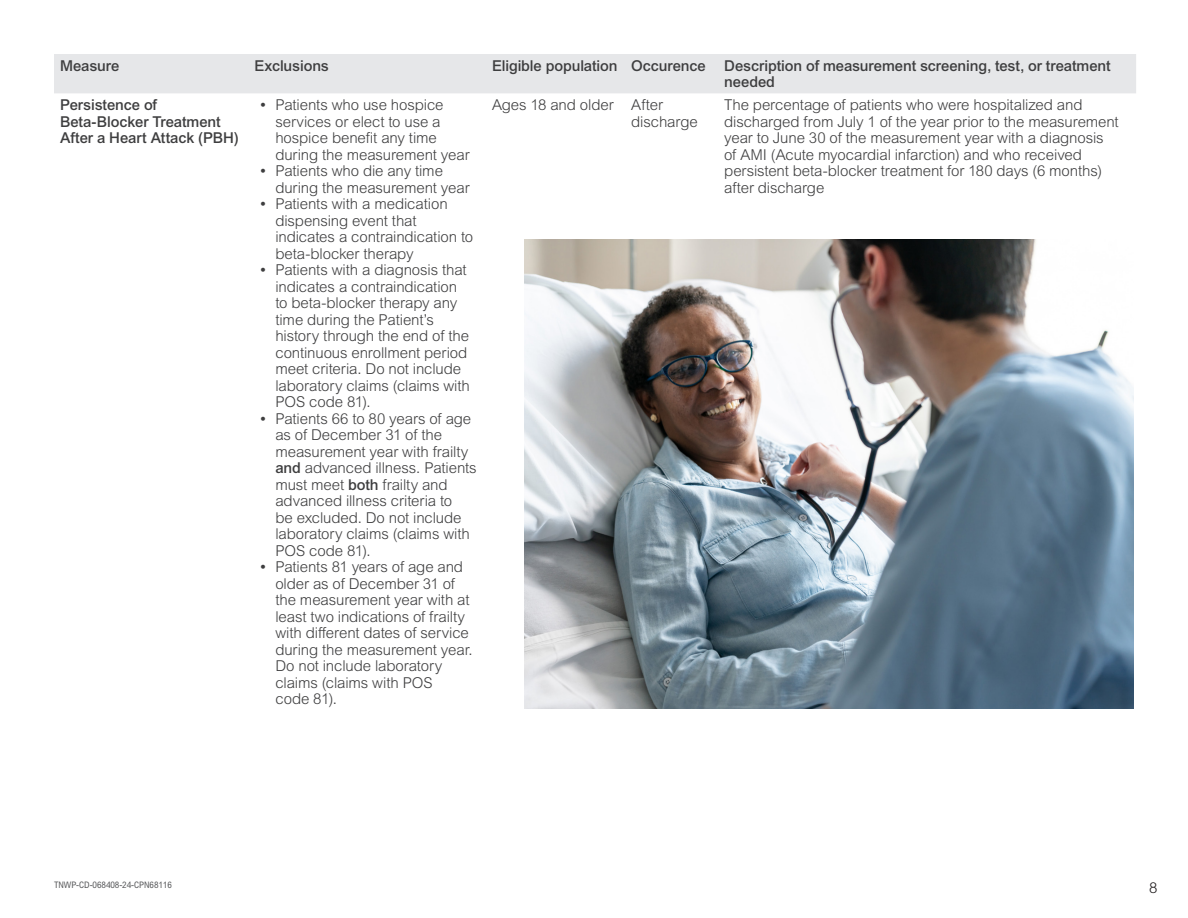
<style>
.page{position:relative;width:1188px;height:918px;background:#fff}
.page>*{position:absolute;margin:0;border:0;box-sizing:border-box;transform-origin:0 0}
.PR_Table_Body_Copy{font:15px/16.5px "Arialfor ELV Light";letter-spacing:-.01em;color:#3e3e3f}
.CPVS_Table_Column_Head{font:15px/16.5px "Arialfor ELV Medium";letter-spacing:-.005em;color:#3e3e3f}
.CPVS_Table_Body{font:15px/16.5px "Arialfor ELV Medium";letter-spacing:-.005em;color:#3e3e3f}
.t1{font:15px "Arialfor ELV Light";color:#231f20}
.CPVS_Job_ID-Disclaimer{font:9px "Arialfor ELV Cond";letter-spacing:-.005em;color:#57585a}
.s1{font-family:"Arial MT Pro";font-weight:500}
.s2{font-family:"Arialfor ELV Medium"}
</style>
<div class="page">
<div style="left:54px;top:54px;width:1082px;height:39px;background:#e6e7e9"></div>
<img style="left:525px;top:240px;width:609px;height:468px">
<p class="CPVS_Table_Body" style="left:60px;top:58px;width:61px">Measure</p>
<p class="CPVS_Table_Column_Head" style="left:254px;top:58px;width:76px">Exclusions</p>
<p class="CPVS_Table_Column_Head" style="left:492px;top:58px;width:127px">Eligible population</p>
<p class="CPVS_Table_Column_Head" style="left:631px;top:58px;width:76px">Occurence</p>
<p class="CPVS_Table_Column_Head" style="left:724px;top:58px;width:388px">Description of measurement screening, test, or treatment needed</p>
<p class="CPVS_Table_Body" style="left:60px;top:97px;width:99px">Persistence of</p>
<p class="CPVS_Table_Body" style="left:60px;top:114px;width:180px">Beta-Blocker Treatment<br>After a Heart Attack (PBH)</p>
<p class="PR_Table_Body_Copy" style="left:492px;top:97px;width:123px">Ages 18 and older</p>
<p class="PR_Table_Body_Copy" style="left:631px;top:97px;width:68px">After discharge</p>
<p class="PR_Table_Body_Copy" style="left:724px;top:97px;width:396px">The percentage of patients who were hospitalized and discharged from July 1 of the year prior to the measurement year to June 30 of the measurement year with a diagnosis of AMI (Acute myocardial infarction) and who received persistent beta-blocker treatment for 180 days (6 months) after discharge</p>
<p class="PR_Table_Body_Copy" style="left:275px;top:97px;width:196px;text-indent:-15px"><span class="s1">•</span> Patients who use hospice services or elect to use a hospice benefit any time during the measurement year</p>
<p class="PR_Table_Body_Copy" style="left:275px;top:163px;width:196px;text-indent:-15px"><span class="s1">•</span> Patients who die any time during the measurement year</p>
<p class="PR_Table_Body_Copy" style="left:275px;top:196px;width:199px;text-indent:-15px"><span class="s1">•</span> Patients with a medication dispensing event that indicates a contraindication to beta-blocker therapy</p>
<p class="PR_Table_Body_Copy" style="left:275px;top:262px;width:196px;text-indent:-15px"><span class="s1">•</span> Patients with a diagnosis that indicates a contraindication to beta-blocker therapy any time during the Patient’s history through the end of the continuous enrollment period meet criteria. Do not include laboratory claims (claims with<br>POS code 81).</p>
<p class="PR_Table_Body_Copy" style="left:275px;top:411px;width:203px;text-indent:-15px"><span class="s1">•</span> Patients 66 to 80 years of age as of December 31 of the measurement year with frailty <span class="s2">and</span> advanced illness. Patients must meet <span class="s2">both</span> frailty and advanced illness criteria to<br>be excluded. Do not include laboratory claims (claims with<br>POS code 81).</p>
<p class="PR_Table_Body_Copy" style="left:275px;top:559px;width:199px;text-indent:-15px"><span class="s1">•</span> Patients 81 years of age and older as of December 31 of the measurement year with at least two indications of frailty with different dates of service during the measurement year.<br>Do not include laboratory claims (claims with POS<br>code 81).</p>
<p class="CPVS_Job_ID-Disclaimer" style="left:54px;top:879px;width:119px">TNWP-CD-068408-24-CPN68116</p>
<p class="t1" style="left:1149px;top:879px;width:10px">8</p>
</div>
